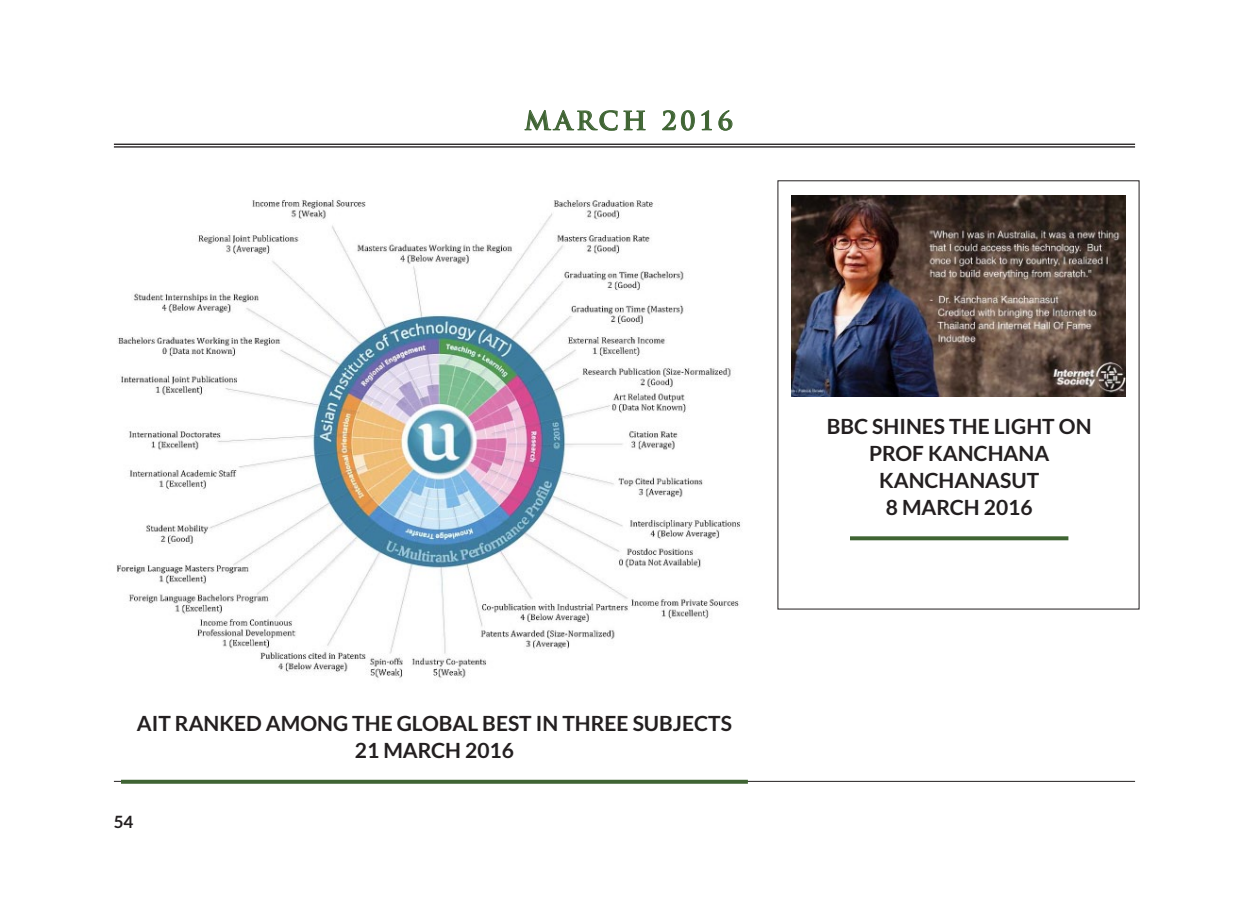
<style>
.page{position:relative;width:1249px;height:897px;background:#fff}
.page>*{position:absolute;margin:0;border:0;box-sizing:border-box;transform-origin:0 0}
.t1{font:700 25px "Trajan Pro";letter-spacing:.15em;color:#3f6433}
.t2{font:700 21px/27px "Lato";color:#231f20}
.t3{font:700 17px "Lato";color:#231f20}
</style>
<div class="page">
<hr style="left:114px;top:781px;width:1020px;height:1px;background:#231f20">
<hr style="left:114px;top:144px;width:1020px;height:1px;background:#231f20">
<hr style="left:114px;top:146px;width:1020px;height:2px;background:#231f20">
<svg style="left:524px;top:110px;width:93px;height:21px"></svg>
<svg style="left:623px;top:111px;width:22px;height:20px"></svg>
<svg style="left:662px;top:110px;width:32px;height:21px"></svg>
<svg style="left:701px;top:110px;width:10px;height:21px"></svg>
<svg style="left:718px;top:110px;width:14px;height:21px"></svg>
<svg style="left:121px;top:779px;width:626px;height:4px;background:#638159"></svg>
<svg style="left:850px;top:536px;width:218px;height:4px"></svg>
<img style="left:117px;top:200px;width:624px;height:478px">
<img style="left:791px;top:195px;width:334px;height:201px">
<p class="t1" style="left:524px;top:105px;width:210px">MARCH 2016</p>
<p class="t2" style="left:137px;top:709px;width:13px">AIT</p>
<p class="t2" style="left:355px;top:709px;width:378px;text-indent:-180px">RANKED AMONG THE GLOBAL BEST IN THREE SUBJECTS<br>21 MARCH 2016</p>
<p class="t3" style="left:114px;top:812px;width:21px">54</p>
<p class="t2" style="left:826px;top:412px;width:15px">BBC</p>
<p class="t2" style="left:872px;top:412px;width:221px">SHINES THE LIGHT ON</p>
<p class="t2" style="left:869px;top:439px;width:182px">PROF KANCHANA</p>
<p class="t2" style="left:878px;top:466px;width:162px">KANCHANASUT</p>
<p class="t2" style="left:885px;top:493px;width:148px">8 MARCH 2016</p>
</div>
